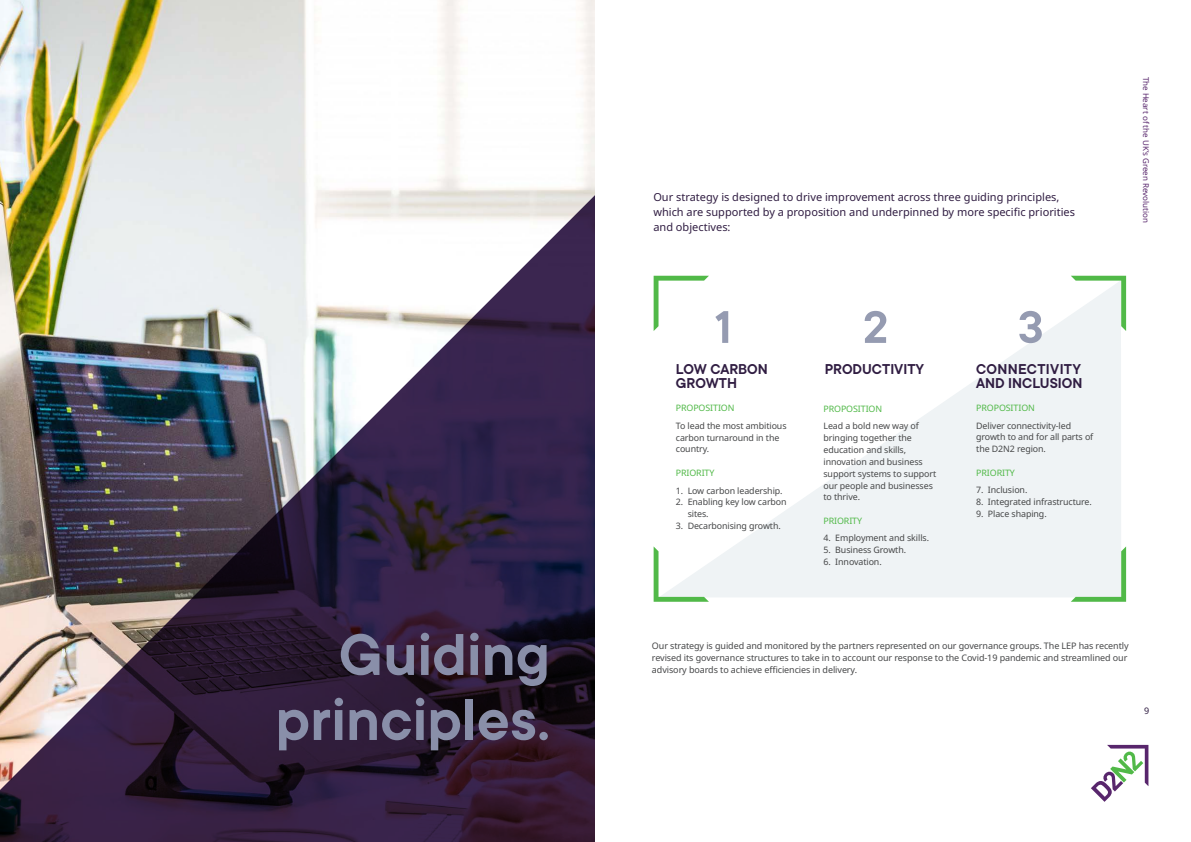
<style>
.page{position:relative;width:1191px;height:842px;background:#fff}
.page>*{position:absolute;margin:0;border:0;box-sizing:border-box;transform-origin:0 0}
.t1{font:600 65px/65px "TT Commons";color:#898fa9;text-align:right}
.t2{font:600 50.4px "TT Commons";color:#959bb1}
.t3{font:600 15.8px/13.8px "TT Commons";color:#301d42}
.t4{font:11px/15px "Noto Sans";color:#301d42}
.t5{font:9px/12px "Noto Sans";letter-spacing:-.01em;color:#464748}
.t6{font:9px "Noto Sans";color:#301d42}
.t7{font:8.9px/11.8px "Noto Sans";letter-spacing:-.01em;color:#464748}
.t8{font:8.9px "Noto Sans";letter-spacing:-.01em;color:#51b948}
.t9{font:8px "Noto Sans";color:#58266c}
</style>
<div class="page">
<img style="left:0;top:0;width:595px;height:194px">
<img style="left:0;top:194px;width:595px;height:648px">
<svg style="left:1091px;top:745px;width:57px;height:57px"></svg>
<svg style="left:709px;top:316px;width:412px;height:281px;fill:#eff3f5"></svg>
<svg style="left:1070px;top:276px;width:56px;height:55px"></svg>
<svg style="left:653px;top:276px;width:56px;height:55px"></svg>
<svg style="left:1070px;top:546px;width:56px;height:56px"></svg>
<svg style="left:653px;top:546px;width:56px;height:56px"></svg>
<h1 class="t1" style="left:275px;top:623px;width:276px">Guiding principles.</h1>
<p class="t4" style="left:653px;top:190px;width:423px">Our strategy is designed to drive improvement across three guiding principles, which are supported by a proposition and underpinned by more specific priorities and objectives:</p>
<p class="t9" style="left:1151px;top:77px;width:148px;rotate:90deg">The Heart of the UK’s Green Revolution</p>
<h2 class="t2" style="left:714px;top:300px;width:18px">1</h2>
<h3 class="t3" style="left:676px;top:362px;width:93px">LOW CARBON<br>GROWTH</h3>
<p class="t8" style="left:676px;top:402px;width:60px">PROPOSITION</p>
<p class="t7" style="left:676px;top:420px;width:112px">To lead the most ambitious carbon turnaround in the country.</p>
<p class="t8" style="left:676px;top:467px;width:40px">PRIORITY</p>
<p class="t7" style="left:676px;top:485px;width:108px">1. Low carbon leadership.</p>
<p class="t7" style="left:687px;top:496px;width:101px;text-indent:-12px">2. Enabling key low carbon sites.</p>
<p class="t7" style="left:676px;top:520px;width:106px">3. Decarbonising growth.</p>
<h2 class="t2" style="left:863px;top:300px;width:27px">2</h2>
<h2 class="t2" style="left:1017px;top:300px;width:27px">3</h2>
<h3 class="t3" style="left:824px;top:363px;width:101px">PRODUCTIVITY</h3>
<h3 class="t3" style="left:976px;top:362px;width:108px">CONNECTIVITY<br>AND INCLUSION</h3>
<p class="t8" style="left:976px;top:402px;width:60px">PROPOSITION</p>
<p class="t7" style="left:976px;top:420px;width:119px">Deliver connectivity-led growth to and for all parts of the D2N2 region.</p>
<p class="t8" style="left:976px;top:466px;width:40px">PRIORITY</p>
<p class="t7" style="left:976px;top:484px;width:53px">7. Inclusion.</p>
<p class="t7" style="left:976px;top:496px;width:117px">8. Integrated infrastructure.</p>
<p class="t7" style="left:976px;top:508px;width:72px">9. Place shaping.</p>
<p class="t8" style="left:823px;top:402px;width:60px">PROPOSITION</p>
<p class="t7" style="left:823px;top:420px;width:114px">Lead a bold new way of bringing together the education and skills, innovation and business support systems to support our people and businesses to thrive.</p>
<p class="t8" style="left:823px;top:514px;width:40px">PRIORITY</p>
<p class="t7" style="left:823px;top:532px;width:107px">4. Employment and skills.</p>
<p class="t7" style="left:823px;top:544px;width:84px">5. Business Growth.</p>
<p class="t7" style="left:823px;top:556px;width:60px">6. Innovation.</p>
<p class="t5" style="left:652px;top:640px;width:478px">Our strategy is guided and monitored by the partners represented on our governance groups. The LEP has recently revised its governance structures to take in to account our response to the Covid-19 pandemic and streamlined our advisory boards to achieve efficiencies in delivery.</p>
<p class="t6" style="left:1144px;top:704px;width:7px">9</p>
</div>
